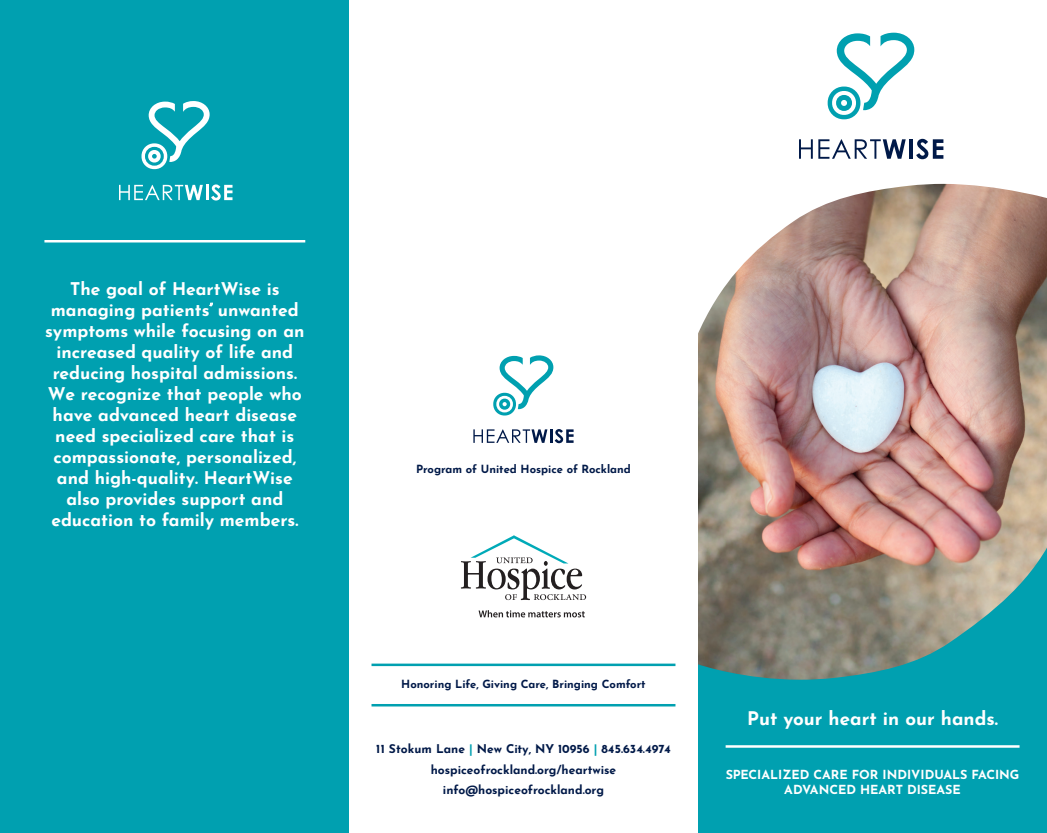
<style>
.page{position:relative;width:1047px;height:833px;background:#fff}
.page>*{position:absolute;margin:0;border:0;box-sizing:border-box;transform-origin:0 0}
.t1{font:700 18.75px "Josefin Sans";color:#fff}
.t2{font:700 17.5px/21px "Josefin Sans";color:#fff;text-align:center}
.t3{font:700 12.5px/15px "Josefin Sans";color:#fff;text-align:center}
.t4{font:700 12px "Josefin Sans";color:#001948}
.t5{font:700 11.25px "Josefin Sans";color:#001948}
.s1{color:#00a0b0}
</style>
<div class="page">
<img style="left:698px;top:337px;width:348px;height:189px">
<div style="left:0;top:0;width:349px;height:832px;background:#00a0b0"></div>
<hr style="left:371px;top:704px;width:304px;height:2px;background:#00a0b0">
<hr style="left:371px;top:663px;width:304px;height:3px;background:#00a0b0">
<hr style="left:44px;top:240px;width:261px;height:2px;background:#fff">
<svg style="left:698px;top:526px;width:348px;height:306px;background:#409699"></svg>
<hr style="left:725px;top:745px;width:294px;height:2px;background:#fff">
<svg style="left:478px;top:610px;width:106px;height:7px"></svg>
<svg style="left:461px;top:535px;width:125px;height:65px"></svg>
<svg style="left:698px;top:32px;width:348px;height:305px"></svg>
<svg style="left:827px;top:33px;width:87px;height:86px"></svg>
<svg style="left:798px;top:139px;width:14px;height:20px"></svg>
<svg style="left:818px;top:139px;width:87px;height:20px"></svg>
<hr style="left:909px;top:139px;width:3px;height:20px;background:#001948">
<svg style="left:916px;top:139px;width:27px;height:20px"></svg>
<svg style="left:493px;top:355px;width:60px;height:60px"></svg>
<svg style="left:473px;top:429px;width:74px;height:14px"></svg>
<hr style="left:549px;top:429px;width:3px;height:14px;background:#001948">
<svg style="left:554px;top:429px;width:19px;height:14px"></svg>
<svg style="left:141px;top:101px;width:69px;height:68px"></svg>
<svg style="left:119px;top:185px;width:84px;height:15px"></svg>
<hr style="left:205px;top:185px;width:3px;height:15px;background:#fff">
<svg style="left:211px;top:184px;width:21px;height:16px"></svg>
<p class="t2" style="left:45px;top:275px;width:261px">The goal of HeartWise is managing patients’ unwanted symptoms while focusing on an increased quality of life and reducing hospital admissions.<br>We recognize that people who have advanced heart disease need specialized care that is compassionate, personalized, and high-quality. HeartWise also provides support and education to family members.</p>
<p class="t5" style="left:416px;top:459px;width:216px">Program of United Hospice of Rockland</p>
<p class="t5" style="left:401px;top:674px;width:246px">Honoring Life, Giving Care, Bringing Comfort</p>
<p class="t4" style="left:376px;top:738px;width:296px">11 Stokum Lane <span class="s1">|</span> New City, NY 10956 <span class="s1">|</span> 845.634.4974</p>
<p class="t4" style="left:430px;top:758px;width:187px">hospiceofrockland.org/heartwise</p>
<p class="t4" style="left:443px;top:778px;width:162px">info@hospiceofrockland.org</p>
<p class="t1" style="left:747px;top:701px;width:252px">Put your heart in our hands.</p>
<p class="t3" style="left:725px;top:764px;width:295px">SPECIALIZED CARE FOR INDIVIDUALS FACING<br>ADVANCED HEART DISEASE</p>
</div>
